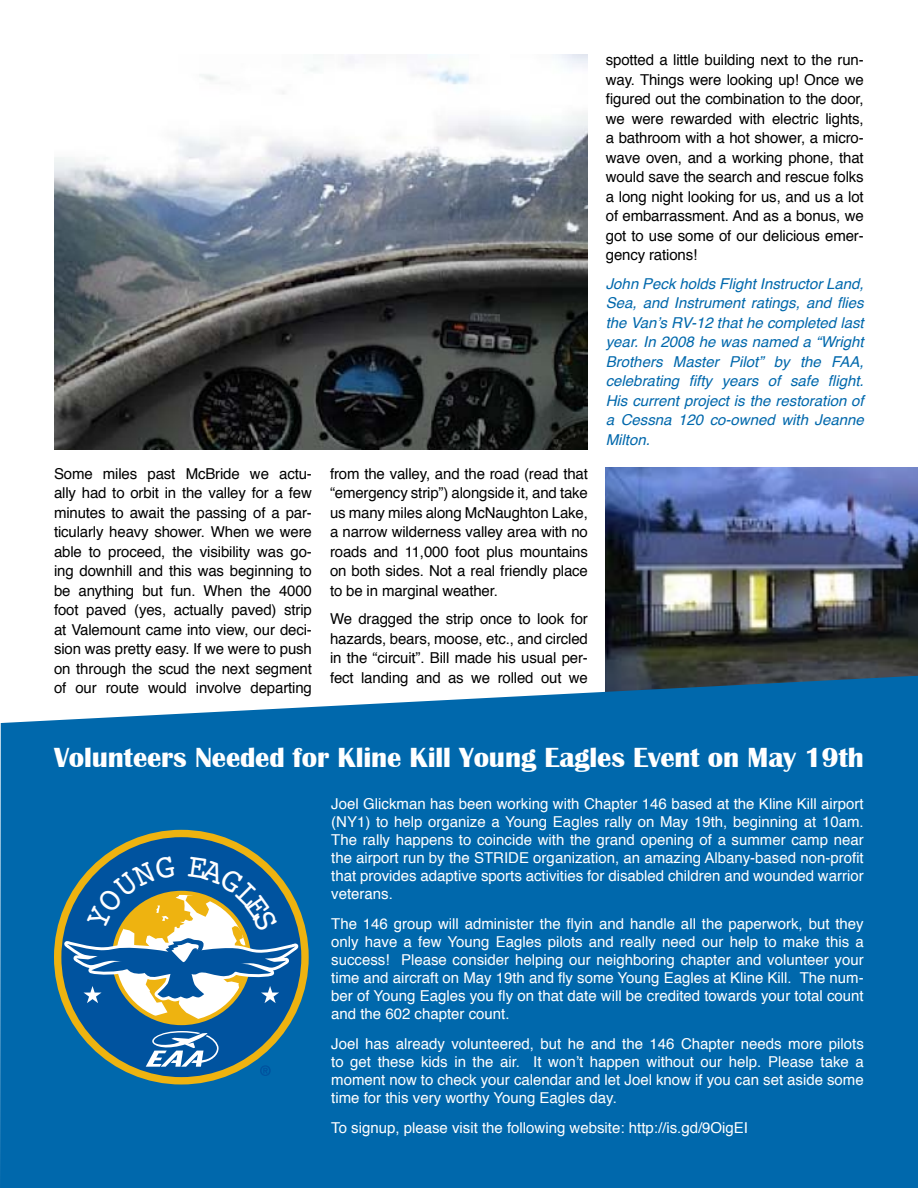
<style>
.page{position:relative;width:918px;height:1188px;background:#fff}
.page>*{position:absolute;margin:0;border:0;box-sizing:border-box;transform-origin:0 0}
.t1{font:700 28.5px "Britannic";letter-spacing:-.005em;color:#fff}
.t2{font:15px/19.5px "Helvetica";letter-spacing:-.01em;color:#000;text-align:justify}
.t3{font:15px/18px "Helvetica";color:#fff;text-align:justify}
.t4{font:italic 15px/19.5px "Helvetica";color:#0068ac;text-align:justify}
</style>
<div class="page">
<img style="left:606px;top:467px;width:312px;height:209px">
<div style="left:0;top:676px;width:918px;height:512px;background:#0068ac"></div>
<div style="left:54px;top:830px;width:255px;height:254px;border:15px solid #eeb310;border-radius:50%"></div>
<div style="left:61px;top:837px;width:240px;height:240px;background:#00539f;border-radius:50%"></div>
<svg style="left:145px;top:1031px;width:74px;height:36px"></svg>
<svg style="left:260px;top:1065px;width:11px;height:11px"></svg>
<img style="left:54px;top:54px;width:534px;height:396px">
<svg style="left:61px;top:856px;width:240px;height:167px"></svg>
<p class="t2" style="left:54px;top:464px;width:259px">Some miles past McBride we actu&shy;ally had to orbit in the valley for a few minutes to await the passing of a par&shy;ticularly heavy shower. When we were able to proceed, the visibility was go&shy;ing downhill and this was beginning to be anything but fun. When the 4000 foot paved (yes, actually paved) strip at Valemount came into view, our deci&shy;sion was pretty easy. If we were to push on through the scud the next segment of our route would involve departing</p>
<p class="t2" style="left:330px;top:464px;width:259px">from the valley, and the road (read that “emergency strip”) alongside it, and take us many miles along McNaughton Lake, a narrow wilderness valley area with no roads and 11,000 foot plus mountains on both sides. Not a real friendly place to be in marginal weather.</p>
<p class="t2" style="left:330px;top:610px;width:259px">We dragged the strip once to look for hazards, bears, moose, etc., and circled in the “circuit”. Bill made his usual per&shy;fect landing and as we rolled out we</p>
<p class="t2" style="left:606px;top:51px;width:259px">spotted a little building next to the run&shy;way. Things were looking up! Once we figured out the combination to the door, we were rewarded with electric lights, a bathroom with a hot shower, a micro&shy;wave oven, and a working phone, that would save the search and rescue folks a long night looking for us, and us a lot of embarrassment. And as a bonus, we got to use some of our delicious emer&shy;gency rations!</p>
<p class="t4" style="left:606px;top:274px;width:260px">John Peck holds Flight Instructor Land, Sea, and Instrument ratings, and flies the Van’s RV-12 that he completed last year. In 2008 he was named a “Wright Brothers Master Pilot” by the FAA, celebrating fifty years of safe flight.<br>His current project is the restoration of a Cessna 120 co-owned with Jeanne Milton.</p>
<h1 class="t1" style="left:54px;top:742px;width:811px">Volunteers Needed for Kline Kill Young Eagles Event on May 19th</h1>
<p class="t3" style="left:331px;top:795px;width:534px">Joel Glickman has been working with Chapter 146 based at the Kline Kill airport (NY1) to help organize a Young Eagles rally on May 19th, beginning at 10am.<br>The rally happens to coincide with the grand opening of a summer camp near the airport run by the STRIDE organization, an amazing Albany-based non-profit that provides adaptive sports activities for disabled children and wounded warrior veterans.</p>
<p class="t3" style="left:331px;top:915px;width:534px">The 146 group will administer the flyin and handle all the paperwork, but they only have a few Young Eagles pilots and really need our help to make this a success! Please consider helping our neighboring chapter and volunteer your time and aircraft on May 19th and fly some Young Eagles at Kline Kill. The num&shy;ber of Young Eagles you fly on that date will be credited towards your total count and the 602 chapter count.</p>
<p class="t3" style="left:331px;top:1035px;width:534px">Joel has already volunteered, but he and the 146 Chapter needs more pilots to get these kids in the air. It won’t happen without our help. Please take a moment now to check your calendar and let Joel know if you can set aside some time for this very worthy Young Eagles day.</p>
<p class="t3" style="left:331px;top:1119px;width:418px">To signup, please visit the following website: http://is.gd/9OigEI</p>
</div>
